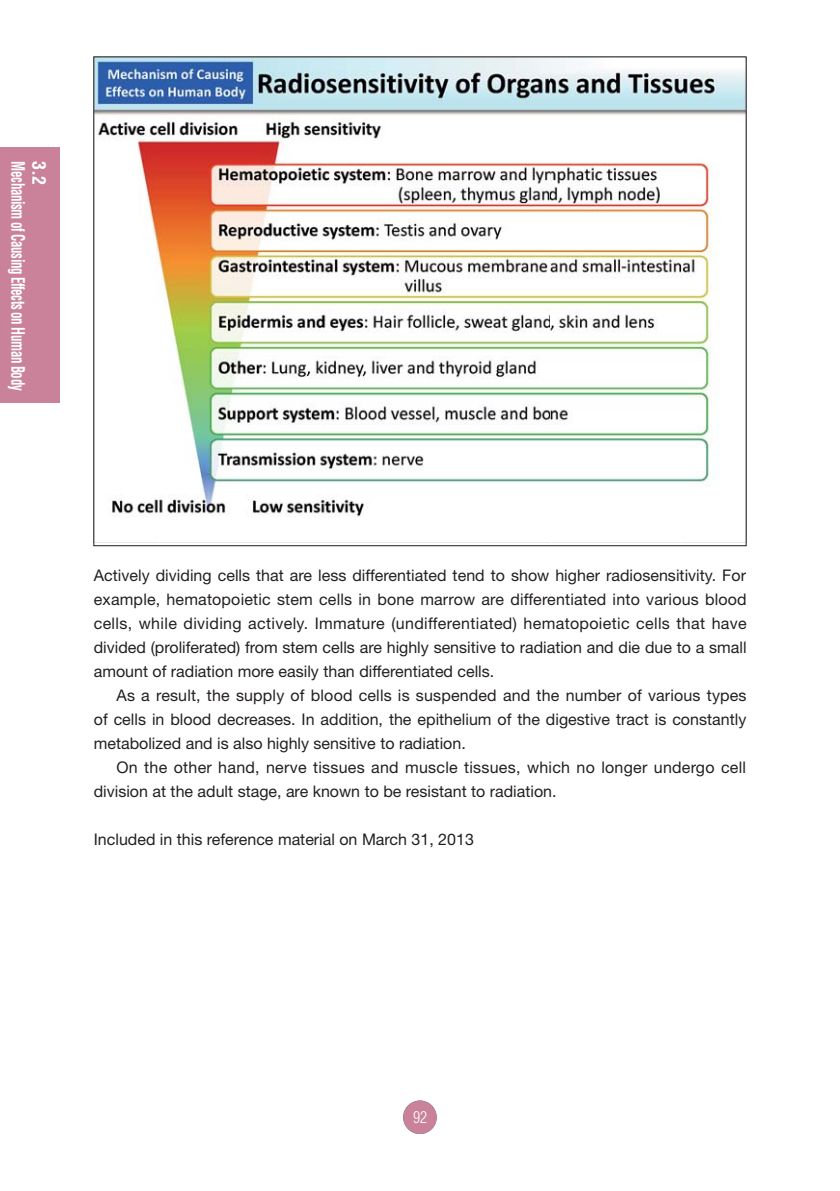
<style>
.page{position:relative;width:840px;height:1191px;background:#fff}
.page>*{position:absolute;margin:0;border:0;box-sizing:border-box;transform-origin:0 0}
.t1{font:700 condensed 18px "Helvetica";letter-spacing:-.03em;color:#fff;scale:.72 1}
.t2{font:700 condensed 18px "Helvetica";letter-spacing:-.03em;color:#fff}
.t3{font:16px/24px "Helvetica Neue";color:#231f20;text-align:justify}
.t4{font:300 condensed 16px "Helvetica";color:#fff}
</style>
<div class="page">
<div style="left:403px;top:1100px;width:33px;height:34px;background:#ca829b;border-radius:50%"></div>
<img style="left:96px;top:126px;width:648px;height:417px">
<img style="left:96px;top:59px;width:648px;height:67px">
<img style="left:96px;top:125px;width:63px;height:417px">
<img style="left:680px;top:125px;width:64px;height:417px">
<img style="left:158px;top:540px;width:523px;height:2px">
<div style="left:0;top:147px;width:60px;height:256px;background:#ca829b"></div>
<p class="t1" style="left:25px;top:161px;width:319px;rotate:90deg">Mechanism of Causing Effects on Human Body</p>
<p class="t2" style="left:46px;top:161px;width:25px;rotate:90deg">3.2</p>
<p class="t3" style="left:94px;top:565px;width:654px">Actively dividing cells that are less differentiated tend to show higher radiosensitivity. For example, hematopoietic stem cells in bone marrow are differentiated into various blood cells, while dividing actively. Immature (undifferentiated) hematopoietic cells that have divided (proliferated) from stem cells are highly sensitive to radiation and die due to a small amount of radiation more easily than differentiated cells.</p>
<p class="t3" style="left:94px;top:685px;width:654px;text-indent:23px">As a result, the supply of blood cells is suspended and the number of various types of cells in blood decreases. In addition, the epithelium of the digestive tract is constantly metabolized and is also highly sensitive to radiation.</p>
<p class="t3" style="left:94px;top:757px;width:653px;text-indent:23px">On the other hand, nerve tissues and muscle tissues, which no longer undergo cell division at the adult stage, are known to be resistant to radiation.</p>
<p class="t3" style="left:94px;top:829px;width:381px">Included in this reference material on March 31, 2013</p>
<p class="t4" style="left:412px;top:1110px;width:16px">92</p>
</div>
